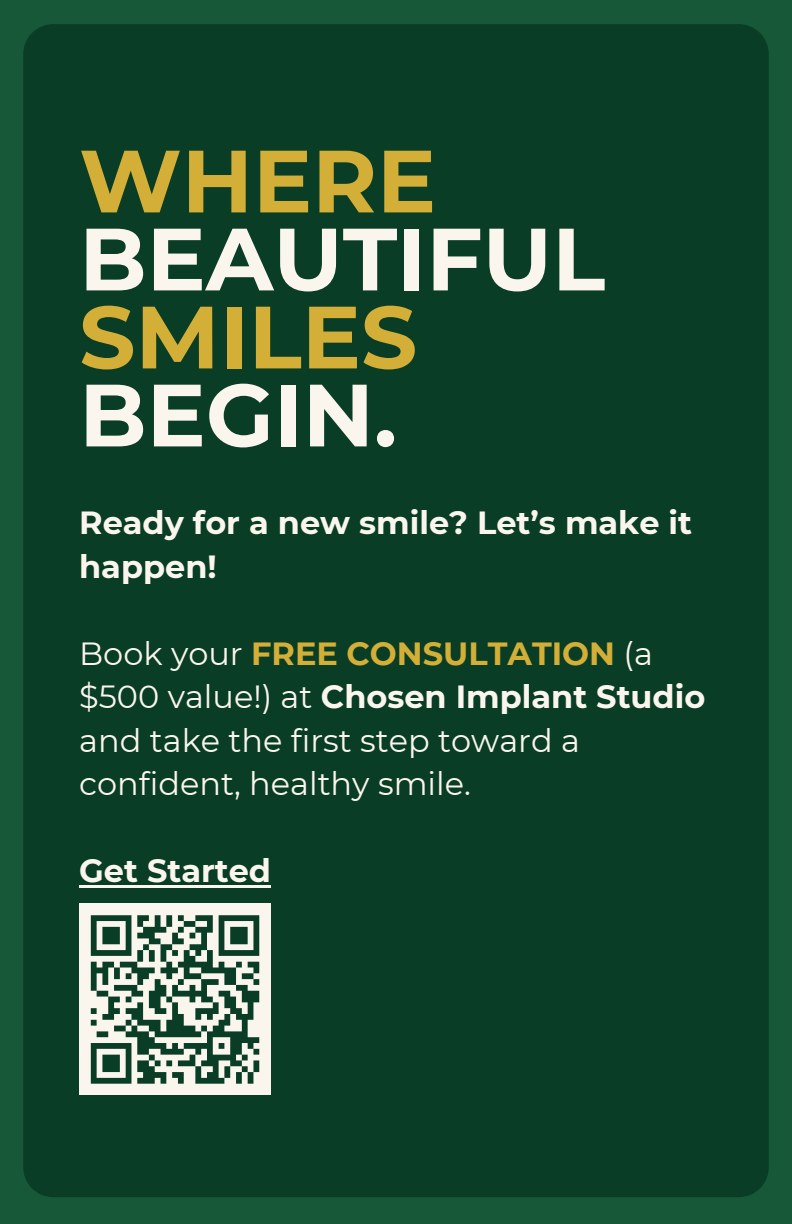
<style>
.page{position:relative;width:792px;height:1224px;background:#175839}
.page>*{position:absolute;margin:0;border:0;box-sizing:border-box;transform-origin:0 0}
.t1{font:700 88.2px/78px "Montserrat";color:#fbf6ed}
.t2{font:32px/43.6px "Montserrat";color:#fbf6ed}
.t3{font:700 32px/43.6px "Montserrat";color:#fbf6ed}
.s1{color:#d4af37}
.s2{font-weight:700;color:#d4af37}
.s3{font-weight:700}
</style>
<div class="page">
<div style="left:23px;top:24px;width:746px;height:1173px;background:#0a3d25"></div>
<hr style="left:79px;top:885px;width:192px;height:3px;background:#fbf6ed">
<div style="left:79px;top:904px;width:192px;height:191px;background:#fbf6ed"></div>
<svg style="left:90px;top:915px;width:170px;height:169px"></svg>
<h2 class="t1" style="left:79px;top:142px;width:528px"><span class="s1">WHERE<br></span>BEAUTIFUL<br><span class="s1">SMILES<br></span>BEGIN.</h2>
<h1 class="t3" style="left:79px;top:501px;width:615px">Ready for a new smile? Let’s make it happen!</h1>
<h2 class="t2" style="left:79px;top:632px;width:628px">Book your <span class="s2">FREE CONSULTATION</span> (a $500 value!) at <span class="s3">Chosen Implant Studio </span>and take the first step toward a confident, healthy smile.</h2>
<p class="t3" style="left:79px;top:849px;width:193px">Get Started</p>
</div>
